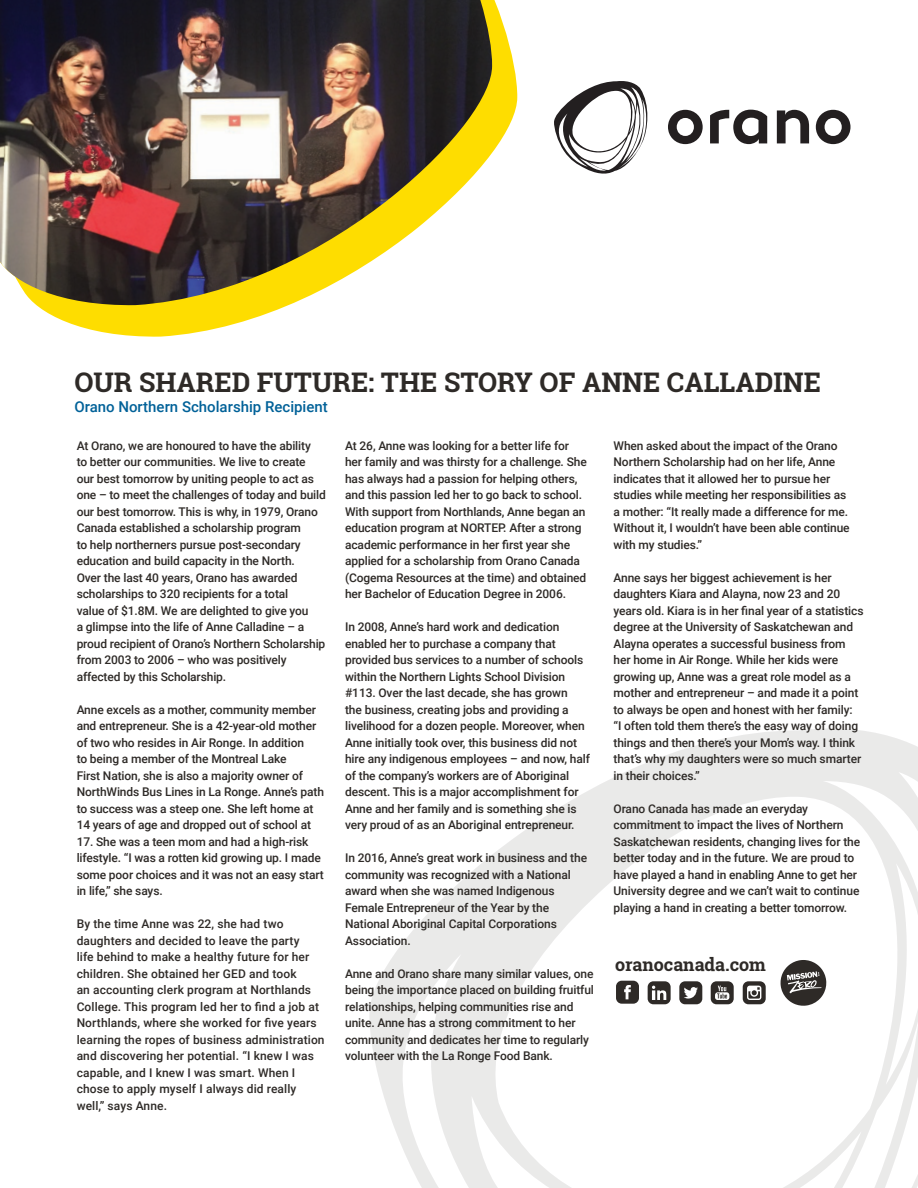
<style>
.page{position:relative;width:918px;height:1188px;background:#fff}
.page>*{position:absolute;margin:0;border:0;box-sizing:border-box;transform-origin:0 0}
.t1{font:700 27px "Roboto Slab";color:#2e2a27}
.t2{font:700 18px "Roboto Slab";color:#2e2a27}
.t3{font:500 15px "Roboto";color:#006198}
.t4{font:500 12px/16.5px "Roboto";letter-spacing:-.01em;color:#2e2a27}
.t5{font:500 12px/16.5px "Roboto";letter-spacing:.01em;color:#2e2a27}
</style>
<div class="page">
<svg style="left:369px;top:728px;width:549px;height:460px"></svg>
<svg style="left:37px;top:0;width:481px;height:337px"></svg>
<img style="left:0;top:0;width:492px;height:306px">
<svg style="left:554px;top:81px;width:94px;height:93px"></svg>
<svg style="left:668px;top:110px;width:35px;height:34px"></svg>
<svg style="left:777px;top:110px;width:32px;height:33px"></svg>
<svg style="left:816px;top:110px;width:35px;height:34px"></svg>
<svg style="left:710px;top:110px;width:57px;height:34px"></svg>
<svg style="left:679px;top:981px;width:23px;height:23px"></svg>
<svg style="left:616px;top:981px;width:23px;height:23px"></svg>
<svg style="left:648px;top:981px;width:23px;height:23px"></svg>
<svg style="left:711px;top:981px;width:23px;height:23px"></svg>
<svg style="left:743px;top:981px;width:23px;height:23px"></svg>
<svg style="left:781px;top:960px;width:46px;height:46px"></svg>
<h1 class="t1" style="left:74px;top:364px;width:748px">OUR SHARED FUTURE: THE STORY OF ANNE CALLADINE</h1>
<p class="t3" style="left:74px;top:396px;width:255px">Orano Northern Scholarship Recipient</p>
<p class="t4" style="left:77px;top:437px;width:251px">At Orano, we are honoured to have the ability<br>to better our communities. We live to create our best tomorrow by uniting people to act as one – to meet the challenges of today and build our best tomorrow. This is why, in 1979, Orano Canada established a scholarship program<br>to help northerners pursue post-secondary education and build capacity in the North.<br>Over the last 40 years, Orano has awarded scholarships to 320 recipients for a total<br>value of $1.8M. We are delighted to give you<br>a glimpse into the life of Anne Calladine – a proud recipient of Orano’s Northern Scholarship from 2003 to 2006 – who was positively affected by this Scholarship.</p>
<p class="t4" style="left:77px;top:701px;width:249px">Anne excels as a mother, community member and entrepreneur. She is a 42-year-old mother of two who resides in Air Ronge. In addition<br>to being a member of the Montreal Lake<br>First Nation, she is also a majority owner of NorthWinds Bus Lines in La Ronge. Anne’s path to success was a steep one. She left home at 14 years of age and dropped out of school at</p>
<p class="t4" style="left:77px;top:833px;width:249px">17. She was a teen mom and had a high-risk lifestyle. “I was a rotten kid growing up. I made some poor choices and it was not an easy start in life,” she says.</p>
<p class="t5" style="left:77px;top:915px;width:249px">By the time Anne was 22, she had two daughters and decided to leave the party<br>life behind to make a healthy future for her children. She obtained her GED and took<br>an accounting clerk program at Northlands College. This program led her to find a job at Northlands, where she worked for five years learning the ropes of business administration and discovering her potential. “I knew I was capable, and I knew I was smart. When I chose to apply myself I always did really well,” says Anne.</p>
<p class="t4" style="left:345px;top:437px;width:243px">At 26, Anne was looking for a better life for her family and was thirsty for a challenge. She has always had a passion for helping others, and this passion led her to go back to school.<br>With support from Northlands, Anne began an education program at NORTEP. After a strong academic performance in her first year she applied for a scholarship from Orano Canada (Cogema Resources at the time) and obtained her Bachelor of Education Degree in 2006.</p>
<p class="t4" style="left:345px;top:618px;width:246px">In 2008, Anne’s hard work and dedication enabled her to purchase a company that provided bus services to a number of schools within the Northern Lights School Division #113. Over the last decade, she has grown<br>the business, creating jobs and providing a livelihood for a dozen people. Moreover, when Anne initially took over, this business did not hire any indigenous employees – and now, half of the company’s workers are of Aboriginal descent. This is a major accomplishment for Anne and her family and is something she is very proud of as an Aboriginal entrepreneur.</p>
<p class="t4" style="left:345px;top:849px;width:244px">In 2016, Anne’s great work in business and the community was recognized with a National award when she was named Indigenous Female Entrepreneur of the Year by the National Aboriginal Capital Corporations Association.</p>
<p class="t4" style="left:345px;top:965px;width:250px">Anne and Orano share many similar values, one being the importance placed on building fruitful relationships, helping communities rise and unite. Anne has a strong commitment to her community and dedicates her time to regularly volunteer with the La Ronge Food Bank.</p>
<p class="t4" style="left:614px;top:437px;width:238px">When asked about the impact of the Orano Northern Scholarship had on her life, Anne indicates that it allowed her to pursue her studies while meeting her responsibilities as a mother: “It really made a difference for me.<br>Without it, I wouldn’t have been able continue with my studies.”</p>
<p class="t4" style="left:614px;top:569px;width:251px">Anne says her biggest achievement is her daughters Kiara and Alayna, now 23 and 20 years old. Kiara is in her final year of a statistics degree at the University of Saskatchewan and Alayna operates a successful business from her home in Air Ronge. While her kids were growing up, Anne was a great role model as a mother and entrepreneur – and made it a point to always be open and honest with her family:<br>“I often told them there’s the easy way of doing things and then there’s your Mom’s way. I think that’s why my daughters were so much smarter in their choices.”</p>
<p class="t4" style="left:614px;top:800px;width:248px">Orano Canada has made an everyday commitment to impact the lives of Northern Saskatchewan residents, changing lives for the better today and in the future. We are proud to have played a hand in enabling Anne to get her University degree and we can’t wait to continue playing a hand in creating a better tomorrow.</p>
<h2 class="t2" style="left:615px;top:953px;width:152px">oranocanada.com</h2>
</div>
